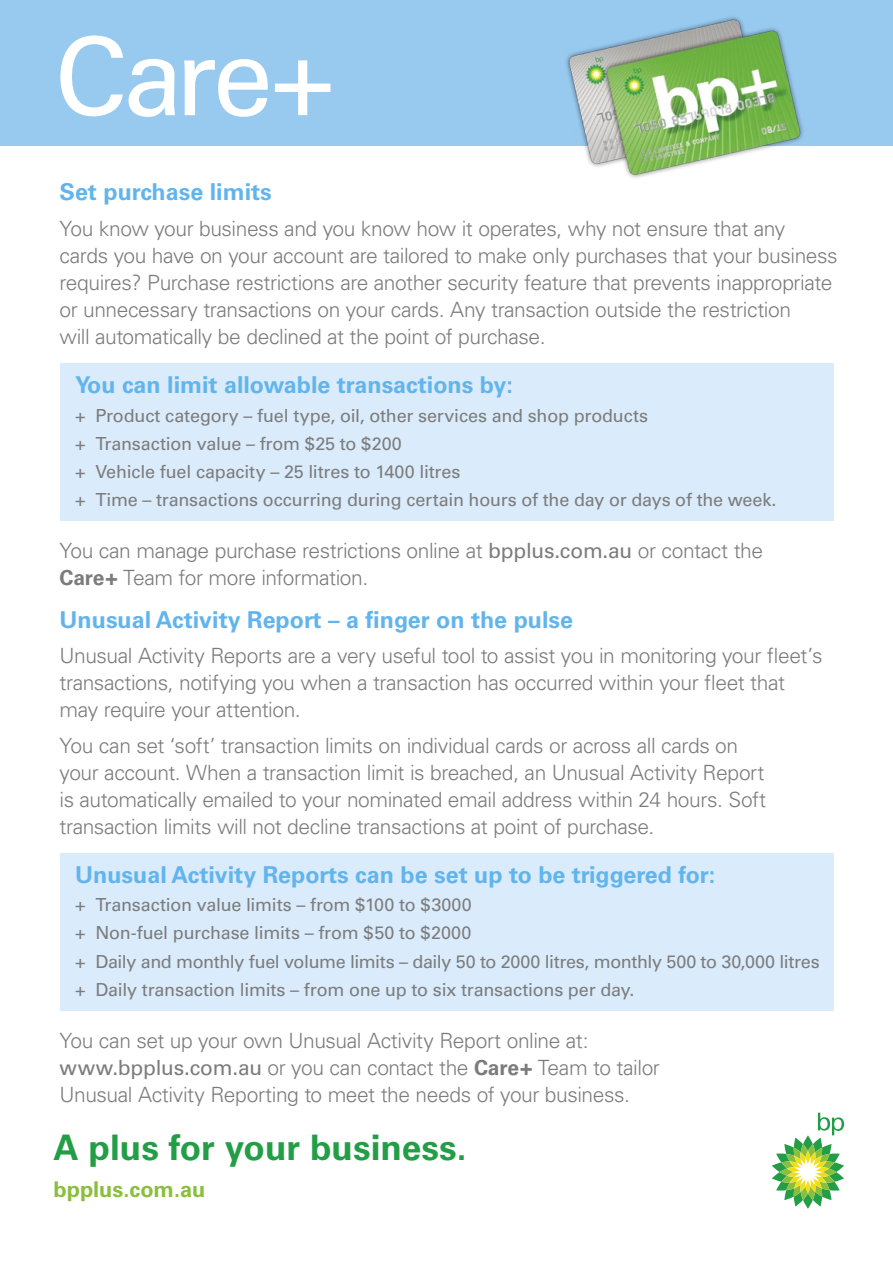
<style>
.page{position:relative;width:893px;height:1263px;background:#fff}
.page>*{position:absolute;margin:0;border:0;box-sizing:border-box;transform-origin:0 0}
.t1{font:700 35.25px "Univers";color:#239e46}
.green_sub_headings{font:700 23.25px "Univers";color:#62b4ec}
.t2{font:700 21.75px "Univers";color:#89bf3c}
.back_pages_copy{font:300 21px/27px "Univers";letter-spacing:-.02em;color:#7c7c7c}
.t3{font:18px "Univers";letter-spacing:-.015em;color:#7c7c7c}
.s1{font-weight:400}
.s2{font-weight:700}
</style>
<div class="page">
<div style="left:0;top:0;width:893px;height:146px;background:#98caf0"></div>
<img style="left:566px;top:16px;width:237px;height:162px">
<div style="left:60px;top:364px;width:773px;height:157px;background:#daebfb"></div>
<div style="left:60px;top:853px;width:773px;height:158px;background:#daebfb"></div>
<svg style="left:772px;top:1113px;width:72px;height:96px"></svg>
<svg style="left:60px;top:35px;width:63px;height:81px"></svg>
<svg style="left:129px;top:59px;width:46px;height:58px"></svg>
<svg style="left:184px;top:59px;width:84px;height:58px"></svg>
<svg style="left:275px;top:60px;width:55px;height:55px"></svg>
<p class="green_sub_headings" style="left:60px;top:178px;width:214px">Set purchase limits</p>
<p class="back_pages_copy" style="left:60px;top:215px;width:780px">You know your business and you know how it operates, why not ensure that any cards you have on your account are tailored to make only purchases that your business requires? Purchase restrictions are another security feature that prevents inappropriate or unnecessary transactions on your cards. Any transaction outside the restriction<br>will automatically be declined at the point of purchase.</p>
<p class="green_sub_headings" style="left:75px;top:372px;width:439px">You can limit allowable transactions by:</p>
<p class="t3" style="left:75px;top:405px;width:574px">+ Product category – fuel type, oil, other services and shop products</p>
<p class="t3" style="left:75px;top:433px;width:328px">+ Transaction value – from $25 to $200</p>
<p class="t3" style="left:75px;top:461px;width:387px">+ Vehicle fuel capacity – 25 litres to 1400 litres</p>
<p class="t3" style="left:75px;top:489px;width:703px">+ Time – transactions occurring during certain hours of the day or days of the week.</p>
<p class="back_pages_copy" style="left:60px;top:537px;width:705px">You can manage purchase restrictions online at <span class="s1">bpplus.com.au</span> or contact the<br><span class="s2">Care+</span> Team for more information.</p>
<p class="green_sub_headings" style="left:60px;top:606px;width:515px">Unusual Activity Report – a finger on the pulse</p>
<p class="back_pages_copy" style="left:60px;top:642px;width:764px">Unusual Activity Reports are a very useful tool to assist you in monitoring your fleet’s transactions, notifying you when a transaction has occurred within your fleet that may require your attention.</p>
<p class="back_pages_copy" style="left:60px;top:732px;width:708px">You can set ‘soft’ transaction limits on individual cards or across all cards on your account. When a transaction limit is breached, an Unusual Activity Report is automatically emailed to your nominated email address within 24 hours. Soft transaction limits will not decline transactions at point of purchase.</p>
<p class="green_sub_headings" style="left:75px;top:861px;width:642px">Unusual Activity Reports can be set up to be triggered for:</p>
<p class="t3" style="left:75px;top:894px;width:398px">+ Transaction value limits – from $100 to $3000</p>
<p class="t3" style="left:75px;top:922px;width:398px">+ Non-fuel purchase limits – from $50 to $2000</p>
<p class="t3" style="left:75px;top:950px;width:746px">+ Daily and monthly fuel volume limits – daily 50 to 2000 litres, monthly 500 to 30,000 litres</p>
<p class="t3" style="left:75px;top:979px;width:561px">+ Daily transaction limits – from one up to six transactions per day.</p>
<p class="back_pages_copy" style="left:60px;top:1027px;width:602px">You can set up your own Unusual Activity Report online at: <span class="s1">www.bpplus.com.au</span> or you can contact the <span class="s2">Care+</span> Team to tailor<br>Unusual Activity Reporting to meet the needs of your business.</p>
<p class="t1" style="left:53px;top:1127px;width:414px">A plus for your business.</p>
<p class="t2" style="left:53px;top:1177px;width:154px">bpplus.com.au</p>
</div>
